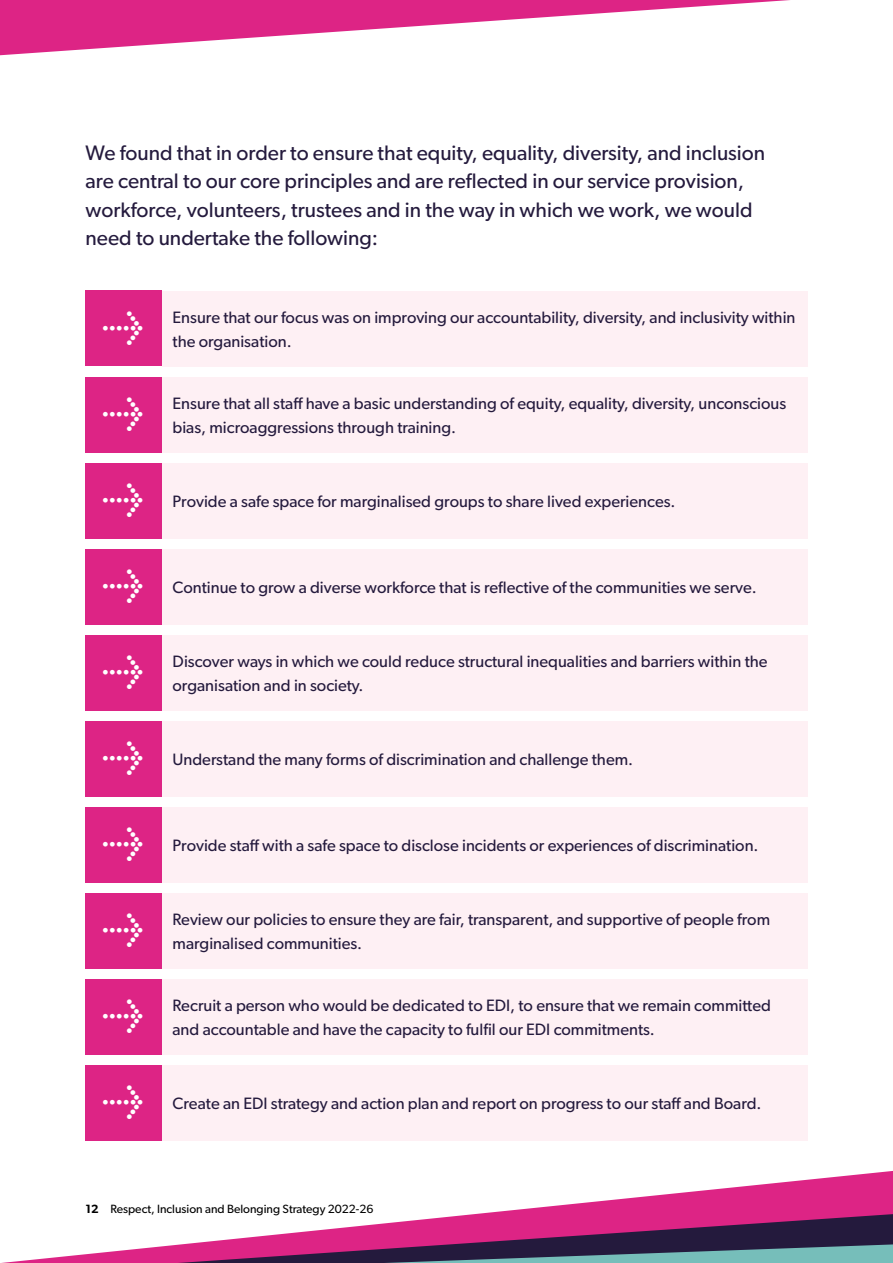
<style>
.page{position:relative;width:893px;height:1263px;background:#fff}
.page>*{position:absolute;margin:0;border:0;box-sizing:border-box;transform-origin:0 0}
.t1{font:800 42px "Gibson";color:#fff}
.t2{font:21px/28.5px "Gibson";color:#241a3d}
.t3{font:16.5px "Gibson";color:#241a3d}
.t4{font:12px "Gibson";color:#000}
.s1{font-weight:600}
</style>
<div class="page">
<svg style="left:524px;top:1171px;width:369px;height:38px"></svg>
<svg style="left:205px;top:1209px;width:688px;height:33px;fill:#dd2485"></svg>
<svg style="left:1px;top:1242px;width:892px;height:21px;background:#816085"></svg>
<svg style="left:0;top:0;width:790px;height:55px;fill:#dd2987"></svg>
<div style="left:162px;top:291px;width:645px;height:75px;background:#fef0f4"></div>
<div style="left:86px;top:291px;width:76px;height:75px;background:#dd2485"></div>
<div style="left:162px;top:377px;width:645px;height:75px;background:#fef0f4"></div>
<div style="left:86px;top:377px;width:76px;height:75px;background:#dd2485"></div>
<div style="left:162px;top:463px;width:645px;height:75px;background:#fef0f4"></div>
<div style="left:86px;top:463px;width:76px;height:75px;background:#dd2485"></div>
<div style="left:162px;top:549px;width:645px;height:75px;background:#fef0f4"></div>
<div style="left:86px;top:549px;width:76px;height:75px;background:#dd2485"></div>
<div style="left:162px;top:635px;width:645px;height:75px;background:#fef0f4"></div>
<div style="left:86px;top:635px;width:76px;height:75px;background:#dd2485"></div>
<div style="left:162px;top:721px;width:645px;height:75px;background:#fef0f4"></div>
<div style="left:86px;top:721px;width:76px;height:75px;background:#dd2485"></div>
<div style="left:162px;top:807px;width:645px;height:75px;background:#fef0f4"></div>
<div style="left:86px;top:807px;width:76px;height:75px;background:#dd2485"></div>
<div style="left:162px;top:893px;width:645px;height:75px;background:#fef0f4"></div>
<div style="left:86px;top:893px;width:76px;height:75px;background:#dd2485"></div>
<div style="left:162px;top:979px;width:645px;height:75px;background:#fef0f4"></div>
<div style="left:86px;top:979px;width:76px;height:75px;background:#dd2485"></div>
<div style="left:162px;top:1065px;width:645px;height:75px;background:#fef0f4"></div>
<div style="left:86px;top:1065px;width:76px;height:75px;background:#dd2485"></div>
<p class="t2" style="left:86px;top:138px;width:681px">We found that in order to ensure that equity, equality, diversity, and inclusion are central to our core principles and are reflected in our service provision, workforce, volunteers, trustees and in the way in which we work, we would need to undertake the following:</p>
<h1 class="t1" style="left:103px;top:306px;width:43px">≥</h1>
<h1 class="t1" style="left:103px;top:392px;width:43px">≥</h1>
<p class="t3" style="left:173px;top:307px;width:624px">Ensure that our focus was on improving our accountability, diversity, and inclusivity within</p>
<p class="t3" style="left:173px;top:331px;width:121px">the organisation.</p>
<p class="t3" style="left:173px;top:393px;width:615px">Ensure that all staff have a basic understanding of equity, equality, diversity, unconscious</p>
<p class="t3" style="left:173px;top:417px;width:285px">bias, microaggressions through training.</p>
<h1 class="t1" style="left:103px;top:478px;width:43px">≥</h1>
<p class="t3" style="left:173px;top:491px;width:504px">Provide a safe space for marginalised groups to share lived experiences.</p>
<h1 class="t1" style="left:103px;top:564px;width:43px">≥</h1>
<p class="t3" style="left:173px;top:577px;width:586px">Continue to grow a diverse workforce that is reflective of the communities we serve.</p>
<h1 class="t1" style="left:103px;top:650px;width:43px">≥</h1>
<p class="t3" style="left:173px;top:651px;width:596px">Discover ways in which we could reduce structural inequalities and barriers within the</p>
<p class="t3" style="left:173px;top:675px;width:193px">organisation and in society.</p>
<h1 class="t1" style="left:103px;top:736px;width:43px">≥</h1>
<p class="t3" style="left:173px;top:749px;width:462px">Understand the many forms of discrimination and challenge them.</p>
<h1 class="t1" style="left:103px;top:822px;width:43px">≥</h1>
<p class="t3" style="left:173px;top:835px;width:587px">Provide staff with a safe space to disclose incidents or experiences of discrimination.</p>
<h1 class="t1" style="left:103px;top:908px;width:43px">≥</h1>
<h1 class="t1" style="left:103px;top:994px;width:43px">≥</h1>
<p class="t3" style="left:173px;top:909px;width:599px">Review our policies to ensure they are fair, transparent, and supportive of people from</p>
<p class="t3" style="left:173px;top:933px;width:191px">marginalised communities.</p>
<p class="t3" style="left:173px;top:995px;width:600px">Recruit a person who would be dedicated to EDI, to ensure that we remain committed</p>
<p class="t3" style="left:173px;top:1019px;width:484px">and accountable and have the capacity to fulfil our EDI commitments.</p>
<h1 class="t1" style="left:103px;top:1080px;width:43px">≥</h1>
<p class="t3" style="left:173px;top:1093px;width:591px">Create an EDI strategy and action plan and report on progress to our staff and Board.</p>
<p class="t4" style="left:86px;top:1201px;width:289px"><span class="s1">12</span> Respect, Inclusion and Belonging Strategy 2022-26</p>
</div>
